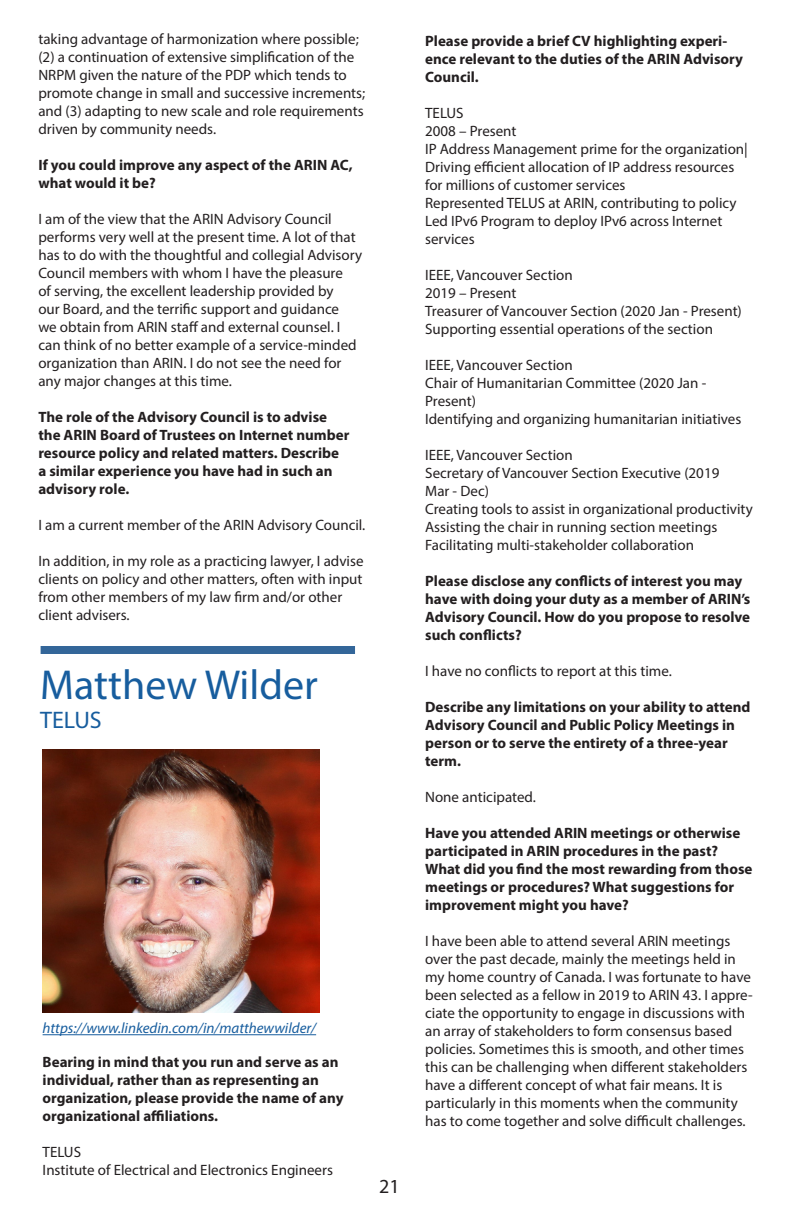
<style>
.page{position:relative;width:792px;height:1224px;background:#fff}
.page>*{position:absolute;margin:0;border:0;box-sizing:border-box;transform-origin:0 0}
.t1{font:42px "Myriad Pro";color:#175d9e}
.t2{font:24px "Myriad Pro";color:#175d9e}
.t3{font:20px "Myriad Pro";color:#231f20}
.t4{font:15px/18px "Myriad Pro";color:#231f20}
.t5{font:700 15px/18px "Myriad Pro";color:#231f20}
.t6{font:italic 15px "Myriad Pro";color:#175d9e}
</style>
<div class="page">
<hr style="left:43px;top:1034px;width:273px;height:1px;background:#175d9e">
<img style="left:43px;top:749px;width:277px;height:263px">
<div style="left:41px;top:646px;width:314px;height:8px;background:#369"></div>
<p class="t4" style="left:38px;top:30px;width:328px">taking advantage of harmonization where possible; (2) a continuation of extensive simplification of the NRPM given the nature of the PDP which tends to promote change in small and successive increments; and (3) adapting to new scale and role requirements driven by community needs.</p>
<p class="t5" style="left:38px;top:156px;width:316px">If you could improve any aspect of the ARIN AC, what would it be?</p>
<p class="t4" style="left:38px;top:210px;width:325px">I am of the view that the ARIN Advisory Council performs very well at the present time. A lot of that has to do with the thoughtful and collegial Advisory Council members with whom I have the pleasure<br>of serving, the excellent leadership provided by<br>our Board, and the terrific support and guidance<br>we obtain from ARIN staff and external counsel. I can think of no better example of a service-minded organization than ARIN. I do not see the need for any major changes at this time.</p>
<p class="t5" style="left:38px;top:408px;width:313px">The role of the Advisory Council is to advise the ARIN Board of Trustees on Internet number resource policy and related matters. Describe a similar experience you have had in such an advisory role.</p>
<p class="t4" style="left:38px;top:516px;width:329px">I am a current member of the ARIN Advisory Council.</p>
<p class="t4" style="left:38px;top:552px;width:327px">In addition, in my role as a practicing lawyer, I advise clients on policy and other matters, often with input from other members of my law firm and/or other client advisers.</p>
<p class="t1" style="left:40px;top:659px;width:279px">Matthew Wilder</p>
<p class="t2" style="left:40px;top:705px;width:63px">TELUS</p>
<p class="t6" style="left:43px;top:1019px;width:275px">https://www.linkedin.com/in/matthewwilder/</p>
<p class="t5" style="left:43px;top:1053px;width:302px">Bearing in mind that you run and serve as an individual, rather than as representing an organization, please provide the name of any organizational affiliations.</p>
<p class="t4" style="left:43px;top:1143px;width:40px">TELUS</p>
<p class="t4" style="left:43px;top:1161px;width:292px">Institute of Electrical and Electronics Engineers</p>
<h3 class="t3" style="left:379px;top:1174px;width:22px">21</h3>
<p class="t5" style="left:425px;top:32px;width:319px">Please provide a brief CV highlighting experi&shy;ence relevant to the duties of the ARIN Advisory<br>Council.</p>
<p class="t4" style="left:425px;top:104px;width:40px">TELUS</p>
<p class="t4" style="left:425px;top:122px;width:93px">2008 – Present</p>
<p class="t4" style="left:425px;top:140px;width:324px">IP Address Management prime for the organization|</p>
<p class="t4" style="left:425px;top:158px;width:311px">Driving efficient allocation of IP address resources for millions of customer services</p>
<p class="t4" style="left:425px;top:194px;width:313px">Represented TELUS at ARIN, contributing to policy</p>
<p class="t4" style="left:425px;top:212px;width:299px">Led IPv6 Program to deploy IPv6 across Internet services</p>
<p class="t4" style="left:425px;top:266px;width:149px">IEEE, Vancouver Section</p>
<p class="t4" style="left:425px;top:284px;width:93px">2019 – Present</p>
<p class="t4" style="left:425px;top:302px;width:318px">Treasurer of Vancouver Section (2020 Jan - Present)</p>
<p class="t4" style="left:425px;top:320px;width:289px">Supporting essential operations of the section</p>
<p class="t4" style="left:425px;top:356px;width:149px">IEEE, Vancouver Section</p>
<p class="t4" style="left:425px;top:374px;width:283px">Chair of Humanitarian Committee (2020 Jan -<br>Present)</p>
<p class="t4" style="left:425px;top:410px;width:318px">Identifying and organizing humanitarian initiatives</p>
<p class="t4" style="left:425px;top:446px;width:149px">IEEE, Vancouver Section</p>
<p class="t4" style="left:425px;top:464px;width:296px">Secretary of Vancouver Section Executive (2019<br>Mar - Dec)</p>
<p class="t4" style="left:425px;top:500px;width:329px">Creating tools to assist in organizational productivity</p>
<p class="t4" style="left:425px;top:518px;width:294px">Assisting the chair in running section meetings</p>
<p class="t4" style="left:425px;top:536px;width:270px">Facilitating multi-stakeholder collaboration</p>
<p class="t5" style="left:425px;top:572px;width:327px">Please disclose any conflicts of interest you may have with doing your duty as a member of ARIN’s Advisory Council. How do you propose to resolve such conflicts?</p>
<p class="t4" style="left:425px;top:662px;width:248px">I have no conflicts to report at this time.</p>
<p class="t5" style="left:425px;top:698px;width:327px">Describe any limitations on your ability to attend Advisory Council and Public Policy Meetings in person or to serve the entirety of a three-year term.</p>
<p class="t4" style="left:425px;top:788px;width:112px">None anticipated.</p>
<p class="t5" style="left:425px;top:824px;width:329px">Have you attended ARIN meetings or otherwise participated in ARIN procedures in the past?<br>What did you find the most rewarding from those meetings or procedures? What suggestions for improvement might you have?</p>
<p class="t4" style="left:425px;top:932px;width:329px">I have been able to attend several ARIN meetings over the past decade, mainly the meetings held in my home country of Canada. I was fortunate to have been selected as a fellow in 2019 to ARIN 43. I appre&shy;ciate the opportunity to engage in discussions with an array of stakeholders to form consensus based policies. Sometimes this is smooth, and other times this can be challenging when different stakeholders have a different concept of what fair means. It is particularly in this moments when the community has to come together and solve difficult challenges.</p>
</div>
